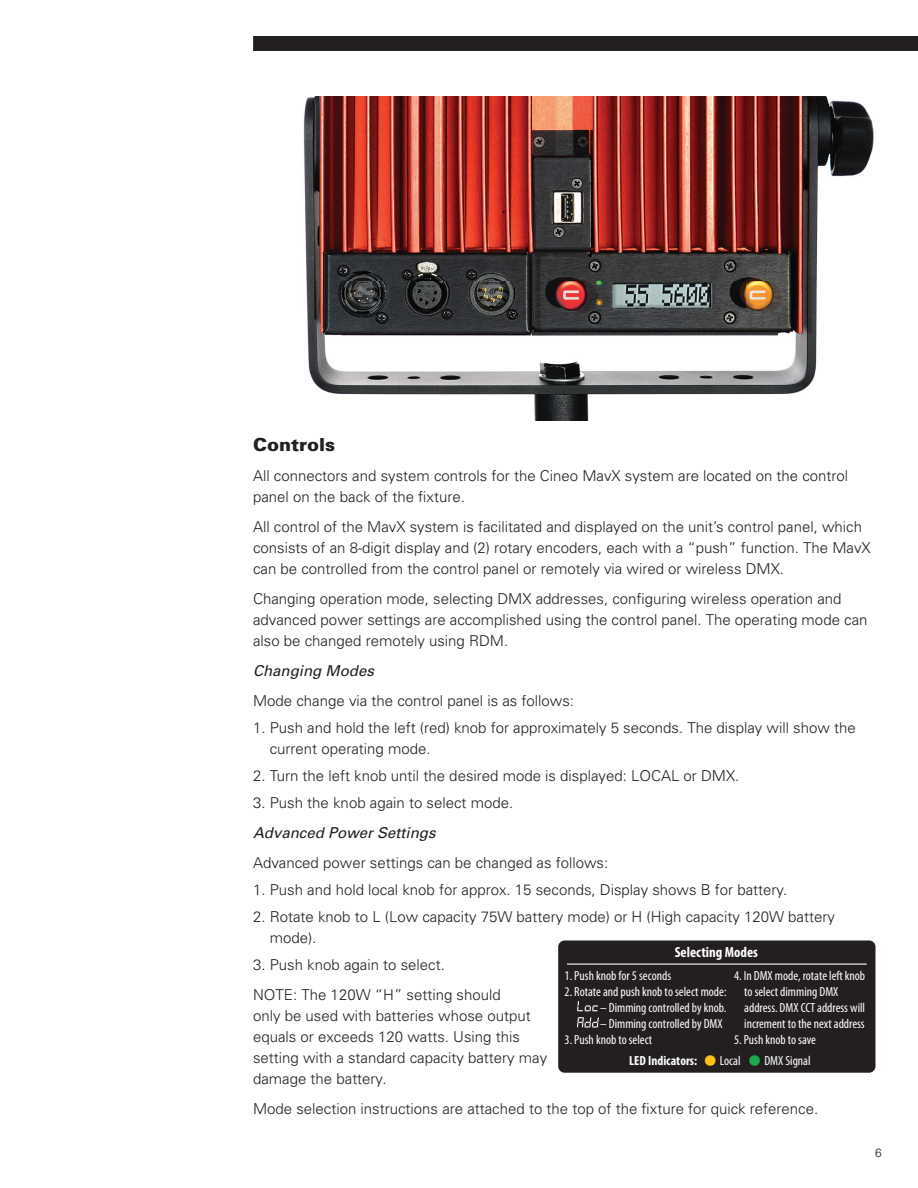
<style>
.page{position:relative;width:918px;height:1188px;background:#fff}
.page>*{position:absolute;margin:0;border:0;box-sizing:border-box;transform-origin:0 0}
.t1{font:900 18px "Univers";color:#231f20}
.t2{font:300 15px/21px "Univers";color:#231f20}
.t3{font:italic 15px "Univers";color:#231f20}
.t4{font:700 condensed 14.7px "Myriad Pro";color:#fff}
.t5{font:condensed 13.2px/16.2px "Myriad Pro";color:#fff}
.t6{font:700 condensed 13.2px "Myriad Pro";color:#fff}
.t7{font:300 12px "Univers";color:#231f20}
</style>
<div class="page">
<div style="left:253px;top:36px;width:665px;height:15px;background:#231f20"></div>
<img style="left:303px;top:97px;width:571px;height:324px">
<div style="left:558px;top:941px;width:317px;height:132px;background:#231f20;border-radius:6px"></div>
<svg style="left:577px;top:1017px;width:22px;height:11px"></svg>
<svg style="left:577px;top:1001px;width:21px;height:10px"></svg>
<hr style="left:567px;top:964px;width:300px;height:1px;background:#fff">
<p class="t1" style="left:253px;top:433px;width:84px">Controls</p>
<p class="t2" style="left:253px;top:464px;width:597px">All connectors and system controls for the Cineo MavX system are located on the control panel on the back of the fixture.</p>
<p class="t2" style="left:253px;top:515px;width:619px">All control of the MavX system is facilitated and displayed on the unit’s control panel, which consists of an 8-digit display and (2) rotary encoders, each with a “push” function. The MavX can be controlled from the control panel or remotely via wired or wireless DMX.</p>
<p class="t2" style="left:253px;top:587px;width:616px">Changing operation mode, selecting DMX addresses, configuring wireless operation and advanced power settings are accomplished using the control panel. The operating mode can also be changed remotely using RDM.</p>
<p class="t3" style="left:253px;top:661px;width:122px">Changing Modes</p>
<p class="t2" style="left:253px;top:689px;width:322px">Mode change via the control panel is as follows:</p>
<p class="t2" style="left:270px;top:716px;width:588px;text-indent:-17px">1. Push and hold the left (red) knob for approximately 5 seconds. The display will show the current operating mode.</p>
<p class="t2" style="left:253px;top:764px;width:488px">2. Turn the left knob until the desired mode is displayed: LOCAL or DMX.</p>
<p class="t2" style="left:253px;top:791px;width:262px">3. Push the knob again to select mode.</p>
<p class="t3" style="left:253px;top:823px;width:184px">Advanced Power Settings</p>
<p class="t2" style="left:253px;top:851px;width:357px">Advanced power settings can be changed as follows:</p>
<p class="t2" style="left:253px;top:878px;width:536px">1. Push and hold local knob for approx. 15 seconds, Display shows B for battery.</p>
<p class="t2" style="left:270px;top:905px;width:567px;text-indent:-17px">2. Rotate knob to L (Low capacity 75W battery mode) or H (High capacity 120W battery mode).</p>
<p class="t2" style="left:253px;top:949px;width:249px;line-height:30px">3. Push knob again to select.<br>NOTE: The 120W “H” setting should</p>
<p class="t2" style="left:253px;top:1004px;width:296px">only be used with batteries whose output equals or exceeds 120 watts. Using this setting with a standard capacity battery may damage the battery.</p>
<p class="t2" style="left:253px;top:1097px;width:567px">Mode selection instructions are attached to the top of the fixture for quick reference.</p>
<p class="t4" style="left:675px;top:943px;width:85px">Selecting Modes</p>
<p class="t5" style="left:744px;top:967px;width:122px;text-indent:-10px">4. In DMX mode, rotate left knob to select dimming DMX address. DMX CCT address will increment to the next address</p>
<p class="t5" style="left:734px;top:1032px;width:83px">5. Push knob to save</p>
<p class="t5" style="left:565px;top:967px;width:108px">1. Push knob for 5 seconds</p>
<p class="t5" style="left:565px;top:983px;width:163px">2. Rotate and push knob to select mode:</p>
<p class="t5" style="left:600px;top:999px;width:128px">– Dimming controlled by knob.</p>
<p class="t5" style="left:600px;top:1015px;width:124px">– Dimming controlled by DMX</p>
<p class="t5" style="left:565px;top:1032px;width:89px">3. Push knob to select</p>
<p class="t6" style="left:629px;top:1053px;width:69px">LED Indicators:</p>
<p class="t5" style="left:720px;top:1053px;width:22px">Local</p>
<p class="t5" style="left:764px;top:1053px;width:48px">DMX Signal</p>
<p class="t7" style="left:875px;top:1146px;width:8px">6</p>
</div>
